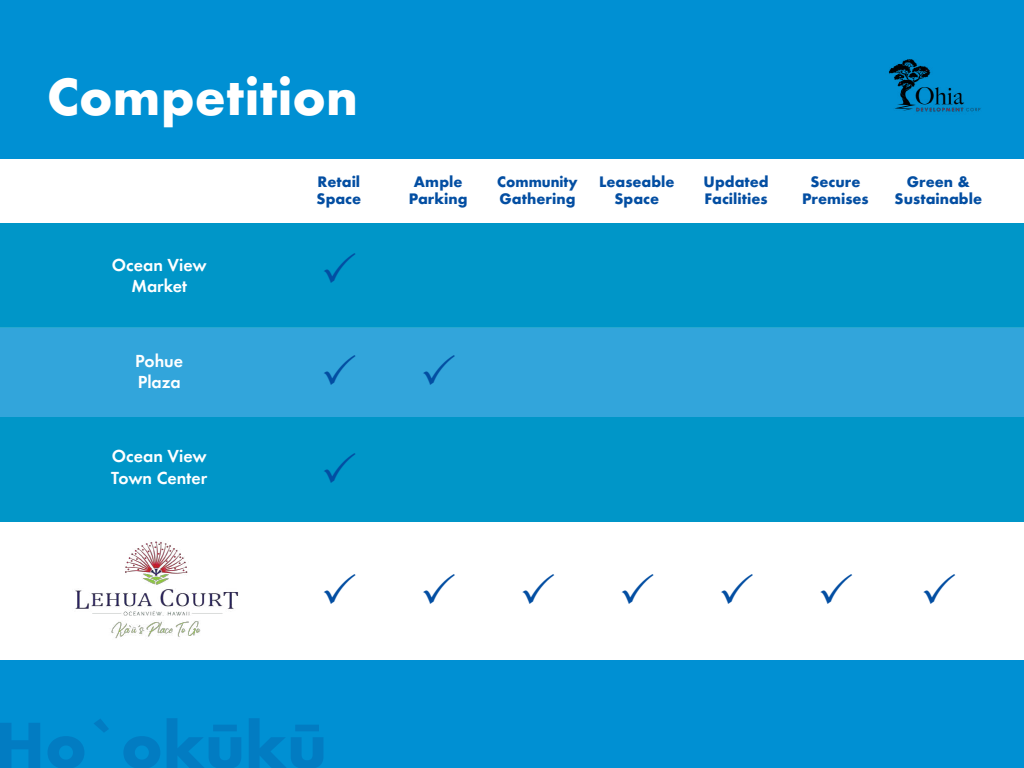
<style>
.page{position:relative;width:1024px;height:768px;background:#0090d3}
.page>*{position:absolute;margin:0;border:0;box-sizing:border-box;transform-origin:0 0}
.t1{font:700 48px "Futura";color:#fff}
.t2{font:18px/21.6px "Futura Dem";color:#fff}
.t3{font:700 14px/16.8px "Futura";color:#034ea2;text-align:center}
.t4{font:700 14px/16.8px "Futura";color:#034ea2;scale:.95 1}
</style>
<div class="page">
<div style="left:0;top:327px;width:1024px;height:90px;background:#32a5db"></div>
<div style="left:0;top:417px;width:1024px;height:106px;background:#0096c8"></div>
<div style="left:0;top:222px;width:1024px;height:106px;background:#0096c8"></div>
<div style="left:0;top:523px;width:1024px;height:137px;background:#fff"></div>
<div style="left:0;top:159px;width:1024px;height:63px;background:#fff"></div>
<img style="left:75px;top:541px;width:164px;height:98px">
<img style="left:889px;top:59px;width:92px;height:53px">
<h1 class="t1" style="left:47px;top:62px;width:313px">Competition</h1>
<p class="t2" style="left:112px;top:253px;width:96px;text-align:center">Ocean View<br>Market</p>
<p class="t2" style="left:135px;top:349px;width:49px">Pohue<br>Plaza</p>
<p class="t2" style="left:111px;top:445px;width:97px">Ocean View<br>Town Center</p>
<p class="t3" style="left:317px;top:174px;width:46px;text-align:left">Retail<br>Space</p>
<p class="t4" style="left:497px;top:174px;width:86px">Community<br>Gathering</p>
<p class="t3" style="left:599px;top:174px;width:77px">Leaseable<br>Space</p>
<p class="t3" style="left:704px;top:174px;width:67px;text-align:left">Updated<br>Facilities</p>
<p class="t3" style="left:802px;top:174px;width:68px">Secure<br>Premises</p>
<p class="t3" style="left:895px;top:174px;width:89px">Green &amp;<br>Sustainable</p>
<p class="t3" style="left:409px;top:174px;width:60px">Ample<br>Parking</p>
</div>
